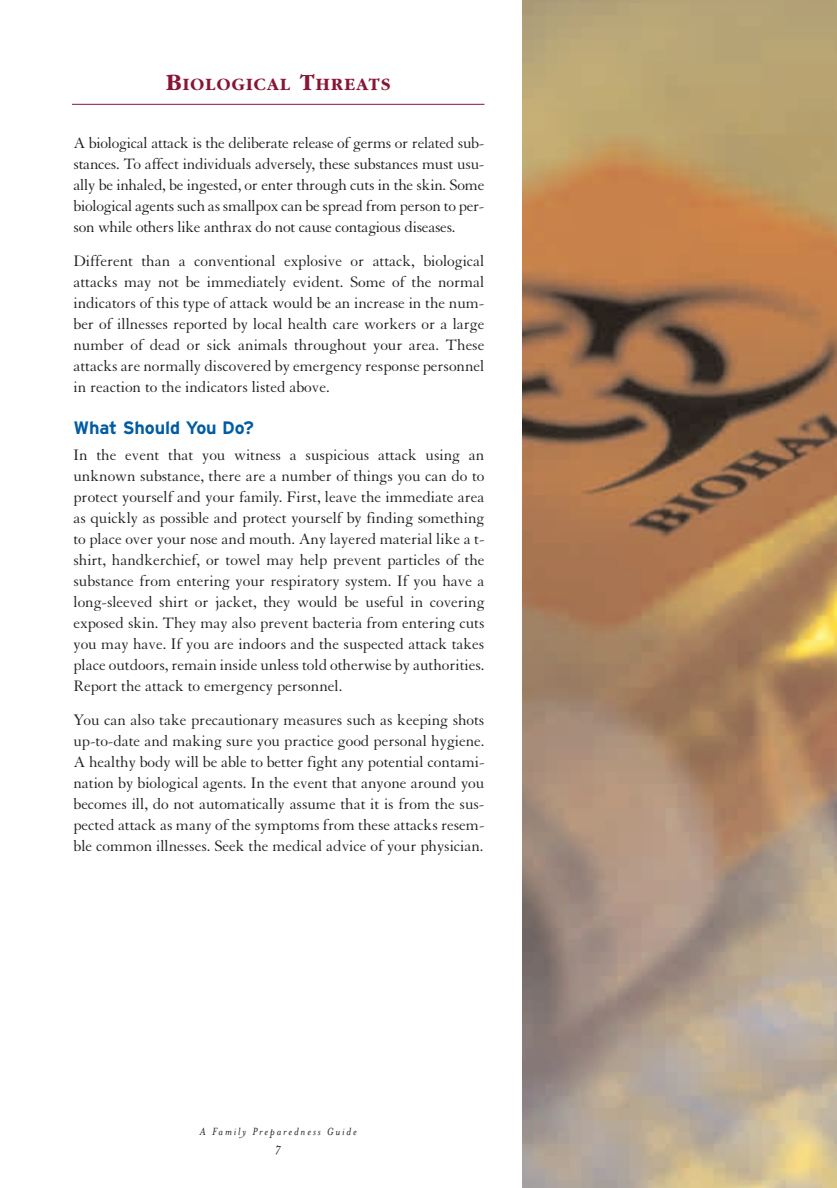
<style>
.page{position:relative;width:837px;height:1188px;background:#fff}
.page>*{position:absolute;margin:0;border:0;box-sizing:border-box;transform-origin:0 0}
.t1{font:700 18px "Garamond";letter-spacing:.075em;color:#881534}
.t2{font:700 18px "Interstate";letter-spacing:-.005em;color:#015ca3}
.t3{font:16.5px/21px "Granjon";letter-spacing:-.005em;color:#231f20;text-align:justify}
.t4{font:italic 13.5px "Mrs Eaves";color:#231f20}
.t5{font:italic 12px "Mrs Eaves";letter-spacing:.16em;color:#231f20}
.s1{font-size:24px}
</style>
<div class="page">
<hr style="left:72px;top:104px;width:412px;height:1px;background:#881534">
<img style="left:522px;top:0;width:315px;height:1188px">
<p class="t1" style="left:166px;top:78px;width:226px"><span class="s1">B</span>IOLOGICAL <span class="s1">T</span>HREATS</p>
<p class="t3" style="left:73px;top:134px;width:412px">A biological attack is the deliberate release of germs or related sub&shy;stances. To affect individuals adversely, these substances must usu&shy;ally be inhaled, be ingested, or enter through cuts in the skin. Some biological agents such as smallpox can be spread from person to per&shy;son while others like anthrax do not cause contagious diseases.</p>
<p class="t3" style="left:73px;top:252px;width:413px">Different than a conventional explosive or attack, biological attacks may not be immediately evident. Some of the normal indicators of this type of attack would be an increase in the num&shy;ber of illnesses reported by local health care workers or a large number of dead or sick animals throughout your area. These attacks are normally discovered by emergency response personnel in reaction to the indicators listed above.</p>
<p class="t2" style="left:73px;top:421px;width:182px">What Should You Do?</p>
<p class="t3" style="left:73px;top:446px;width:413px">In the event that you witness a suspicious attack using an unknown substance, there are a number of things you can do to protect yourself and your family. First, leave the immediate area as quickly as possible and protect yourself by finding something to place over your nose and mouth. Any layered material like a t&shy;shirt, handkerchief, or towel may help prevent particles of the substance from entering your respiratory system. If you have a long-sleeved shirt or jacket, they would be useful in covering exposed skin. They may also prevent bacteria from entering cuts you may have. If you are indoors and the suspected attack takes place outdoors, remain inside unless told otherwise by authorities.<br>Report the attack to emergency personnel.</p>
<p class="t3" style="left:73px;top:711px;width:413px">You can also take precautionary measures such as keeping shots up-to-date and making sure you practice good personal hygiene.<br>A healthy body will be able to better fight any potential contami&shy;nation by biological agents. In the event that anyone around you becomes ill, do not automatically assume that it is from the sus&shy;pected attack as many of the symptoms from these attacks resem&shy;ble common illnesses. Seek the medical advice of your physician.</p>
<p class="t5" style="left:200px;top:1124px;width:159px">A Family Preparedness Guide</p>
<p class="t4" style="left:275px;top:1139px;width:7px">7</p>
</div>
